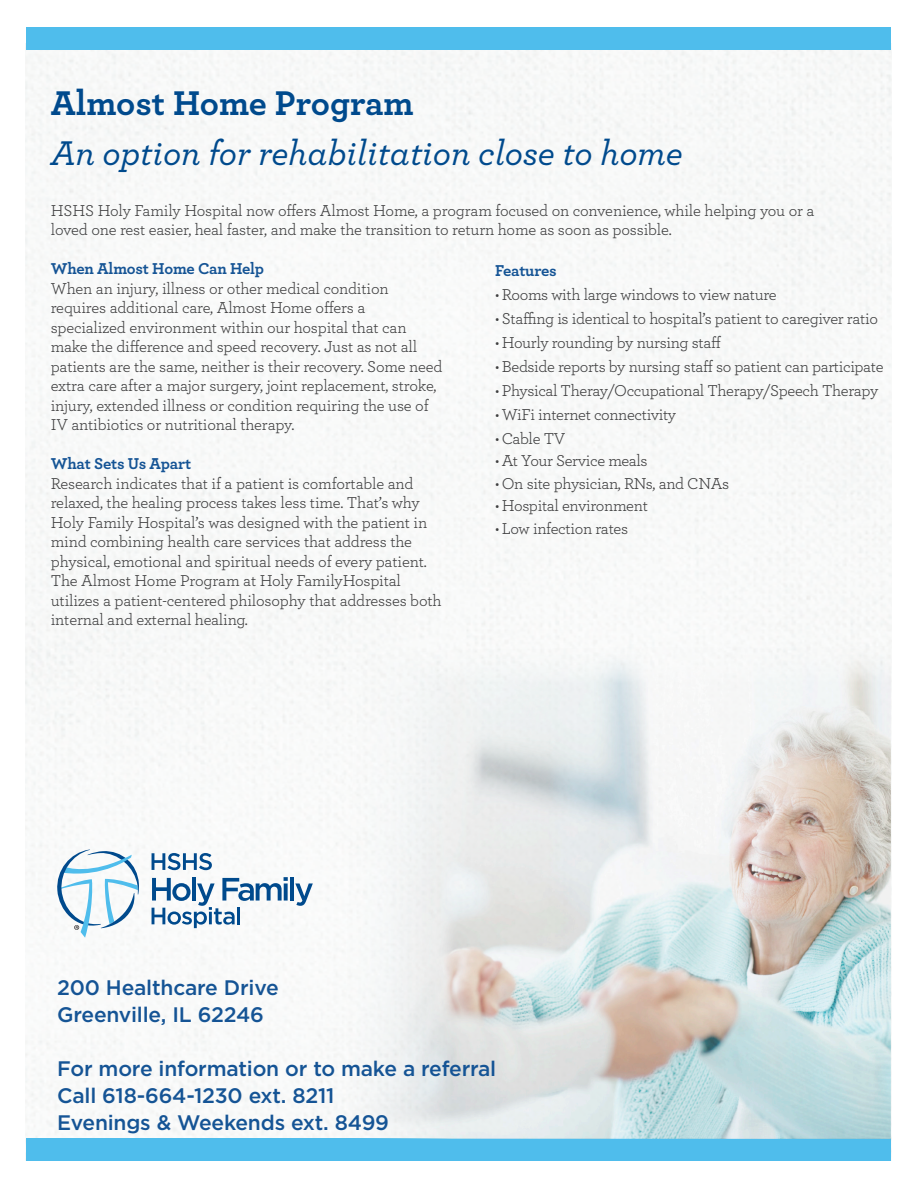
<style>
.page{position:relative;width:918px;height:1188px;background:#fff}
.page>*{position:absolute;margin:0;border:0;box-sizing:border-box;transform-origin:0 0}
.List_-_Bullet{font:italic 500 36px "Archer";color:#004a8d}
.List_-_Bullet-2{font:700 36px "Archer";color:#004a8d}
.Body_Text{font:500 21px "Gotham";letter-spacing:-.01em;color:#155495}
.Body_Text-2{font:16.5px/19.5px "Archer";letter-spacing:-.02em;color:#3e3e3f}
.Body_Text-3{font:700 16.5px "Archer";letter-spacing:-.01em;color:#155495}
.s1{font-weight:700;color:#155495}
</style>
<div class="page">
<img style="left:26px;top:44px;width:866px;height:1117px">
<div style="left:26px;top:27px;width:864px;height:23px;background:#4fbdec"></div>
<div style="left:26px;top:1138px;width:864px;height:23px;background:#4fbdec"></div>
<img style="left:330px;top:642px;width:560px;height:496px">
<svg style="left:152px;top:853px;width:60px;height:17px"></svg>
<svg style="left:57px;top:850px;width:82px;height:88px"></svg>
<svg style="left:152px;top:877px;width:136px;height:51px"></svg>
<hr style="left:290px;top:877px;width:4px;height:24px;background:#004a8d">
<svg style="left:295px;top:883px;width:18px;height:23px"></svg>
<p class="List_-_Bullet-2" style="left:51px;top:75px;width:364px">Almost Home Program</p>
<p class="List_-_Bullet" style="left:51px;top:127px;width:634px">An option for rehabilitation close to home</p>
<p class="Body_Text-2" style="left:51px;top:200px;width:765px">HSHS Holy Family Hospital now offers Almost Home, a program focused on convenience, while helping you or a loved one rest easier, heal faster, and make the transition to return home as soon as possible.</p>
<p class="Body_Text-3" style="left:51px;top:256px;width:215px">When Almost Home Can Help</p>
<p class="Body_Text-2" style="left:51px;top:278px;width:393px">When an injury, illness or other medical condition requires additional care, Almost Home offers a specialized environment within our hospital that can make the difference and speed recovery. Just as not all patients are the same, neither is their recovery. Some need extra care after a major surgery, joint replacement, stroke, injury, extended illness or condition requiring the use of IV antibiotics or nutritional therapy.</p>
<p class="Body_Text-2" style="left:51px;top:453px;width:392px"><span class="s1">What Sets Us Apart<br></span>Research indicates that if a patient is comfortable and relaxed, the healing process takes less time. That’s why Holy Family Hospital’s was designed with the patient in mind combining health care services that address the physical, emotional and spiritual needs of every patient.<br>The Almost Home Program at Holy FamilyHospital utilizes a patient-centered philosophy that addresses both internal and external healing.</p>
<p class="Body_Text-3" style="left:495px;top:257px;width:63px">Features</p>
<p class="Body_Text-2" style="left:495px;top:284px;width:283px">• Rooms with large windows to view nature</p>
<p class="Body_Text-2" style="left:495px;top:308px;width:384px">• Staffing is identical to hospital’s patient to caregiver ratio</p>
<p class="Body_Text-2" style="left:495px;top:332px;width:228px">• Hourly rounding by nursing staff</p>
<p class="Body_Text-2" style="left:495px;top:356px;width:390px">• Bedside reports by nursing staff so patient can participate</p>
<p class="Body_Text-2" style="left:495px;top:380px;width:385px">• Physical Theray/Occupational Therapy/Speech Therapy</p>
<p class="Body_Text-2" style="left:495px;top:404px;width:183px">• WiFi internet connectivity</p>
<p class="Body_Text-2" style="left:495px;top:428px;width:72px">• Cable TV</p>
<p class="Body_Text-2" style="left:495px;top:450px;width:154px">• At Your Service meals</p>
<p class="Body_Text-2" style="left:495px;top:473px;width:236px">• On site physician, RNs, and CNAs</p>
<p class="Body_Text-2" style="left:495px;top:495px;width:155px">• Hospital environment</p>
<p class="Body_Text-2" style="left:495px;top:518px;width:135px">• Low infection rates</p>
<p class="Body_Text" style="left:57px;top:974px;width:223px">200 Healthcare Drive</p>
<p class="Body_Text" style="left:57px;top:1001px;width:208px">Greenville, IL 62246</p>
<p class="Body_Text" style="left:57px;top:1055px;width:441px">For more information or to make a referral</p>
<p class="Body_Text" style="left:57px;top:1082px;width:279px">Call 618-664-1230 ext. 8211</p>
<p class="Body_Text" style="left:57px;top:1109px;width:333px">Evenings &amp; Weekends ext. 8499</p>
</div>
